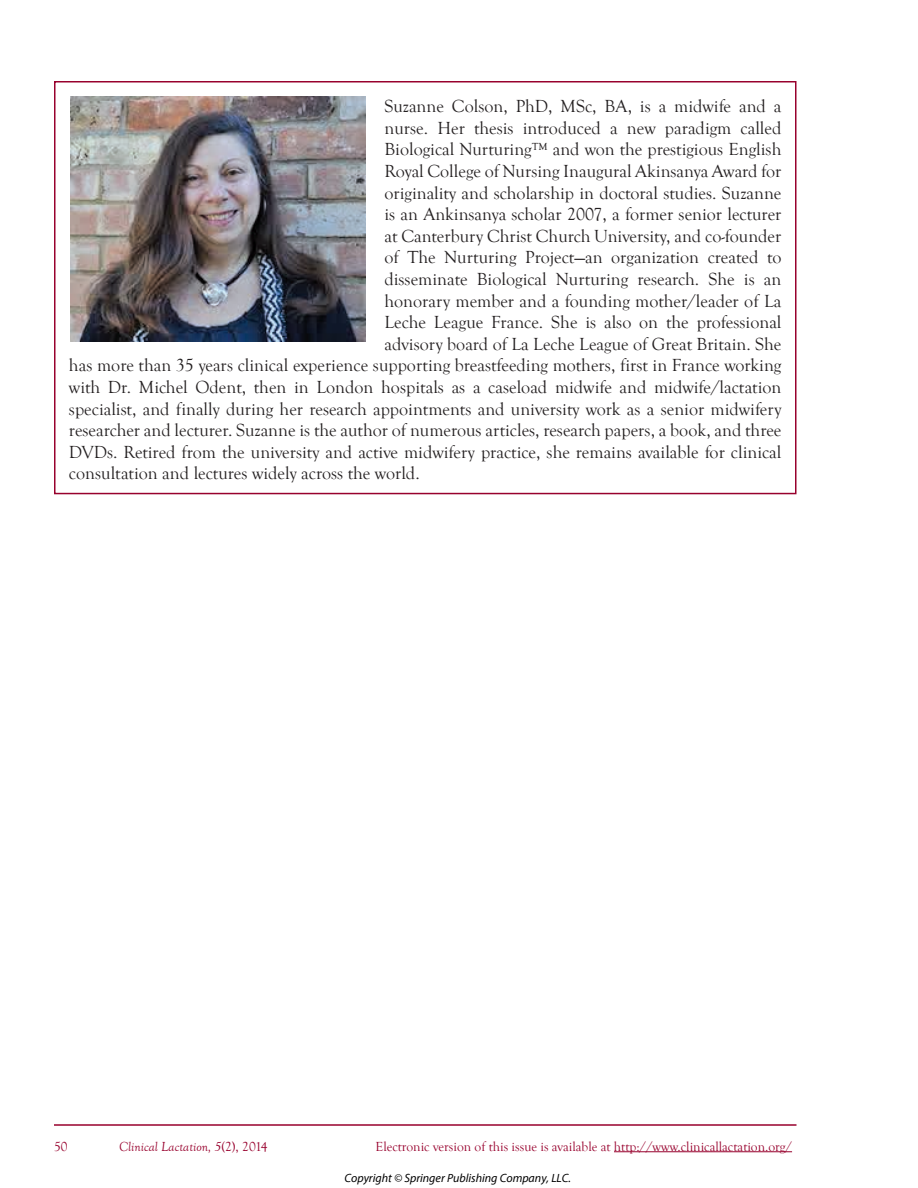
<style>
.page{position:relative;width:918px;height:1188px;background:#fff}
.page>*{position:absolute;margin:0;border:0;box-sizing:border-box;transform-origin:0 0}
.t1{font:18px "Goudy Old Style T";color:#231f20}
.t2{font:13.5px "Goudy Old Style T";color:#98012d}
.t3{font:italic 13.5px "Goudy Old Style T";color:#98012d}
.t4{font:italic 12px "Myriad Pro";color:#000}
.s1{font-style:normal}
</style>
<div class="page">
<hr style="left:614px;top:1151px;width:178px;height:1px;background:#98012d">
<hr style="left:54px;top:1124px;width:742px;height:2px;background:#98012d">
<div style="left:54px;top:81px;width:742px;height:413px;border:2px solid #98012d"></div>
<img style="left:70px;top:96px;width:296px;height:245px">
<p class="t1" style="left:384px;top:96px;width:399px">Suzanne Colson, PhD, MSc, BA, is a midwife and a</p>
<p class="t1" style="left:384px;top:118px;width:399px">nurse. Her thesis introduced a new paradigm called</p>
<p class="t1" style="left:384px;top:140px;width:399px">Biological Nurturing™ and won the prestigious English</p>
<p class="t1" style="left:384px;top:161px;width:399px">Royal College of Nursing Inaugural Akinsanya Award for</p>
<p class="t1" style="left:384px;top:183px;width:399px">originality and scholarship in doctoral studies. Suzanne</p>
<p class="t1" style="left:384px;top:204px;width:399px">is an Ankinsanya scholar 2007, a former senior lecturer</p>
<p class="t1" style="left:384px;top:226px;width:399px">at Canterbury Christ Church University, and co-founder</p>
<p class="t1" style="left:384px;top:248px;width:399px">of The Nurturing Project—an organization created to</p>
<p class="t1" style="left:384px;top:269px;width:399px">disseminate Biological Nurturing research. She is an</p>
<p class="t1" style="left:384px;top:291px;width:399px">honorary member and a founding mother/leader of La</p>
<p class="t1" style="left:384px;top:312px;width:399px">Leche League France. She is also on the professional</p>
<p class="t1" style="left:384px;top:334px;width:398px">advisory board of La Leche League of Great Britain. She</p>
<p class="t1" style="left:69px;top:356px;width:714px">has more than 35 years clinical experience supporting breastfeeding mothers, first in France working</p>
<p class="t1" style="left:69px;top:377px;width:714px">with Dr. Michel Odent, then in London hospitals as a caseload midwife and midwife/lactation</p>
<p class="t1" style="left:69px;top:399px;width:714px">specialist, and finally during her research appointments and university work as a senior midwifery</p>
<p class="t1" style="left:69px;top:420px;width:714px">researcher and lecturer. Suzanne is the author of numerous articles, research papers, a book, and three</p>
<p class="t1" style="left:69px;top:442px;width:714px">DVDs. Retired from the university and active midwifery practice, she remains available for clinical</p>
<p class="t1" style="left:69px;top:464px;width:352px">consultation and lectures widely across the world.</p>
<p class="t2" style="left:54px;top:1139px;width:15px">50</p>
<p class="t3" style="left:119px;top:1139px;width:150px">Clinical Lactation, 5<span class="s1">(2), 2014</span></p>
<p class="t2" style="left:376px;top:1139px;width:418px">Electronic version of this issue is available at http://www.clinicallactation.org/</p>
<p class="t4" style="left:344px;top:1171px;width:228px">Copyright © Springer Publishing Company, LLC.</p>
</div>
